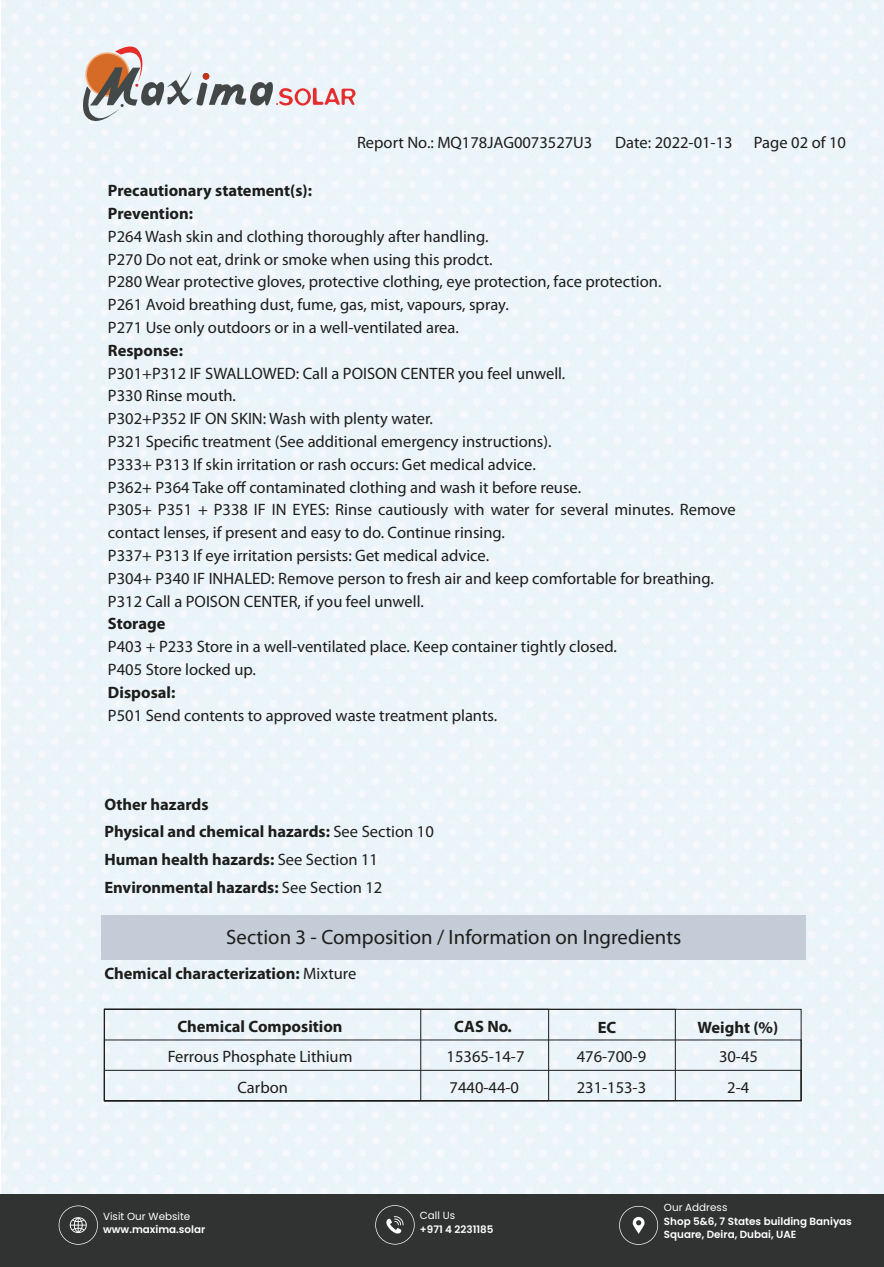
<style>
.page{position:relative;width:884px;height:1267px;background:#fff}
.page>*{position:absolute;margin:0;border:0;box-sizing:border-box;transform-origin:0 0}
.t1{font:20.7px "Myriad Pro";color:#1d1d1b}
.t2{font:16.5px/22.8px "Myriad Pro";color:#1d1d1b}
.t3{font:700 16.5px/27.6px "Myriad Pro";color:#1d1d1b}
.t4{font:600 10.35px/12.5px "Poppins";color:#fff}
.t5{font:10.35px "Poppins";color:#fff}
.s1{font-weight:400}
</style>
<div class="page">
<img style="left:1px;top:0;width:882px;height:1194px">
<div style="left:101px;top:915px;width:705px;height:44px;background:#c4cdd7"></div>
<div style="left:104px;top:1009px;width:317px;height:92px;border:1px solid #1d1d1b"></div>
<div style="left:104px;top:1070px;width:697px;height:31px;border:1px solid #1d1d1b"></div>
<svg style="left:81px;top:42px;width:275px;height:88px;background:#d7d4d6"></svg>
<div style="left:0;top:1194px;width:883px;height:73px;background:#313232"></div>
<svg style="left:59px;top:1205px;width:39px;height:40px"></svg>
<svg style="left:375px;top:1205px;width:40px;height:40px"></svg>
<svg style="left:619px;top:1206px;width:39px;height:39px"></svg>
<p class="t2" style="left:357px;top:132px;width:237px">Report No.: MQ178JAG0073527U3</p>
<p class="t2" style="left:615px;top:132px;width:119px">Date: 2022-01-13</p>
<p class="t2" style="left:753px;top:132px;width:94px">Page 02 of 10</p>
<p class="t3" style="left:108px;top:181px;width:205px;line-height:22.8px">Precautionary statement(s):<br>Prevention:</p>
<p class="t2" style="left:108px;top:226px;width:555px">P264 Wash skin and clothing thoroughly after handling.<br>P270 Do not eat, drink or smoke when using this prodct.<br>P280 Wear protective gloves, protective clothing, eye protection, face protection.<br>P261 Avoid breathing dust, fume, gas, mist, vapours, spray.<br>P271 Use only outdoors or in a well-ventilated area.</p>
<p class="t3" style="left:108px;top:338px;width:76px">Response:</p>
<p class="t2" style="left:108px;top:363px;width:629px">P301+P312 IF SWALLOWED: Call a POISON CENTER you feel unwell.<br>P330 Rinse mouth.<br>P302+P352 IF ON SKIN: Wash with plenty water.<br>P321 Specific treatment (See additional emergency instructions).<br>P333+ P313 If skin irritation or rash occurs: Get medical advice.<br>P362+ P364 Take off contaminated clothing and wash it before reuse.<br>P305+ P351 + P338 IF IN EYES: Rinse cautiously with water for several minutes. Remove contact lenses, if present and easy to do. Continue rinsing.<br>P337+ P313 If eye irritation persists: Get medical advice.<br>P304+ P340 IF INHALED: Remove person to fresh air and keep comfortable for breathing.<br>P312 Call a POISON CENTER, if you feel unwell.</p>
<p class="t3" style="left:108px;top:611px;width:59px">Storage</p>
<p class="t2" style="left:108px;top:637px;width:510px">P403 + P233 Store in a well-ventilated place. Keep container tightly closed.<br>P405 Store locked up.</p>
<p class="t3" style="left:108px;top:680px;width:69px">Disposal:</p>
<p class="t2" style="left:108px;top:705px;width:391px">P501 Send contents to approved waste treatment plants.</p>
<p class="t3" style="left:104px;top:792px;width:331px">Other hazards<br>Physical and chemical hazards: <span class="s1">See Section 10<br></span>Human health hazards: <span class="s1">See Section 11<br></span>Environmental hazards: <span class="s1">See Section 12</span></p>
<p class="t1" style="left:226px;top:929px;width:456px">Section 3 - Composition / Information on Ingredients</p>
<p class="t3" style="left:104px;top:961px;width:253px">Chemical characterization: <span class="s1">Mixture</span></p>
<p class="t3" style="left:177px;top:1014px;width:167px">Chemical Composition</p>
<p class="t2" style="left:168px;top:1047px;width:186px">Ferrous Phosphate Lithium</p>
<p class="t2" style="left:446px;top:1047px;width:79px">15365-14-7</p>
<p class="t2" style="left:576px;top:1043px;width:71px;line-height:30.6px">476-700-9<br>231-153-3</p>
<p class="t2" style="left:719px;top:1047px;width:40px">30-45</p>
<p class="t3" style="left:454px;top:1014px;width:59px">CAS No.</p>
<p class="t3" style="left:597px;top:1015px;width:20px">EC</p>
<p class="t3" style="left:697px;top:1015px;width:82px">Weight (%)</p>
<p class="t2" style="left:237px;top:1077px;width:52px">Carbon</p>
<p class="t2" style="left:727px;top:1077px;width:23px">2-4</p>
<p class="t2" style="left:449px;top:1077px;width:71px">7440-44-0</p>
<p class="t5" style="left:103px;top:1210px;width:89px">Visit Our Website</p>
<p class="t4" style="left:103px;top:1224px;width:104px">www.maxima.solar</p>
<p class="t5" style="left:420px;top:1210px;width:37px">Call Us</p>
<p class="t4" style="left:420px;top:1224px;width:75px">+971 4 2231185</p>
<p class="t5" style="left:663px;top:1201px;width:65px">Our Address</p>
<p class="t4" style="left:663px;top:1216px;width:189px">Shop 5&amp;6, 7 States building Baniyas<br>Square, Deira, Dubai, UAE</p>
</div>
